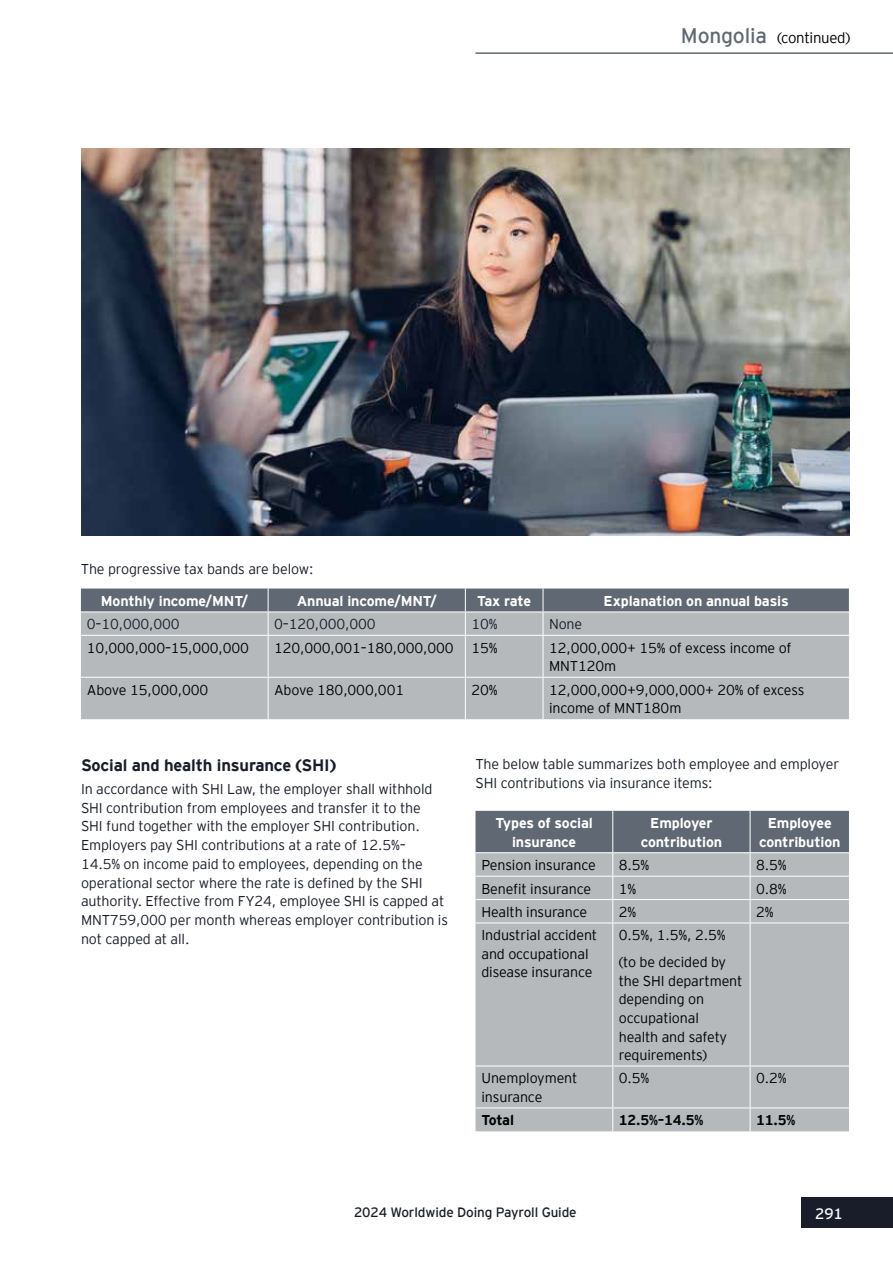
<style>
.page{position:relative;width:893px;height:1263px;background:#fff}
.page>*{position:absolute;margin:0;border:0;box-sizing:border-box;transform-origin:0 0}
.t1{font:700 16.5px "EY Interstate";letter-spacing:-.01em;color:#181d29}
.t2{font:300 15px "EY Interstate";letter-spacing:-.02em;color:#000}
.t3{font:15px "EY Interstate";color:#fff}
.t4{font:300 14.25px/18.8px "EY Interstate";letter-spacing:-.01em;color:#181d29}
.t5{font:300 14.25px/18.6px "EY Interstate";letter-spacing:-.01em;color:#000}
.t6{font:700 14.25px/18.6px "EY Interstate";letter-spacing:-.01em;color:#fff;text-align:center}
.t7{font:700 14.25px "EY Interstate";letter-spacing:-.01em;color:#000}
.t8{font:13.5px "EY Interstate";letter-spacing:-.01em;color:#181d29}
.s1{font-weight:400;font-size:21px;color:#606973}
</style>
<div class="page">
<div style="left:801px;top:1197px;width:92px;height:31px;background:#181d29"></div>
<hr style="left:475px;top:52px;width:418px;height:2px;background:#606973">
<div style="left:81px;top:636px;width:768px;height:83px;background:#b5b9bc"></div>
<svg style="left:81px;top:588px;width:769px;height:47px;background:#8e959b"></svg>
<hr style="left:268px;top:636px;width:1px;height:41px;background:#fff">
<hr style="left:465px;top:636px;width:1px;height:41px;background:#fff">
<hr style="left:543px;top:636px;width:1px;height:41px;background:#fff">
<hr style="left:81px;top:677px;width:187px;height:1px;background:#fff">
<hr style="left:268px;top:677px;width:197px;height:1px;background:#fff">
<hr style="left:268px;top:678px;width:1px;height:41px;background:#fff">
<hr style="left:465px;top:677px;width:78px;height:1px;background:#fff">
<hr style="left:465px;top:678px;width:1px;height:41px;background:#fff">
<hr style="left:543px;top:677px;width:307px;height:1px;background:#fff">
<hr style="left:543px;top:678px;width:1px;height:41px;background:#fff">
<img style="left:81px;top:149px;width:769px;height:387px">
<div style="left:475px;top:923px;width:374px;height:208px;background:#b5b9bc"></div>
<svg style="left:475px;top:811px;width:375px;height:111px;background:#999ea4"></svg>
<hr style="left:612px;top:923px;width:1px;height:143px;background:#fff">
<hr style="left:750px;top:923px;width:1px;height:143px;background:#fff">
<hr style="left:475px;top:1066px;width:138px;height:1px;background:#fff">
<hr style="left:613px;top:1066px;width:137px;height:1px;background:#fff">
<hr style="left:612px;top:1066px;width:1px;height:41px;background:#fff">
<hr style="left:750px;top:1066px;width:100px;height:1px;background:#fff">
<hr style="left:750px;top:1066px;width:1px;height:41px;background:#fff">
<hr style="left:475px;top:1107px;width:138px;height:1px;background:#fff">
<hr style="left:613px;top:1107px;width:137px;height:1px;background:#fff">
<svg style="left:612px;top:1108px;width:1px;height:23px"></svg>
<hr style="left:750px;top:1107px;width:100px;height:1px;background:#fff">
<svg style="left:750px;top:1108px;width:1px;height:23px"></svg>
<p class="t2" style="left:681px;top:27px;width:171px"><span class="s1">Mongolia</span> (continued)</p>
<p class="t4" style="left:81px;top:559px;width:234px">The progressive tax bands are below:</p>
<p class="t6" style="left:101px;top:591px;width:149px">Monthly income/MNT/</p>
<p class="t6" style="left:297px;top:591px;width:142px">Annual income/MNT/</p>
<p class="t6" style="left:477px;top:591px;width:55px">Tax rate</p>
<p class="t6" style="left:604px;top:591px;width:187px">Explanation on annual basis</p>
<p class="t4" style="left:87px;top:614px;width:94px">0–10,000,000</p>
<p class="t4" style="left:274px;top:614px;width:103px">0–120,000,000</p>
<p class="t4" style="left:471px;top:614px;width:28px">10%</p>
<p class="t4" style="left:549px;top:614px;width:35px">None</p>
<p class="t5" style="left:87px;top:637px;width:164px">10,000,000–15,000,000</p>
<p class="t5" style="left:274px;top:637px;width:225px">120,000,001–180,000,000 15%</p>
<p class="t5" style="left:549px;top:637px;width:244px">12,000,000+ 15% of excess income of<br>MNT120m</p>
<p class="t5" style="left:87px;top:679px;width:123px">Above 15,000,000</p>
<p class="t5" style="left:274px;top:679px;width:132px">Above 180,000,001</p>
<p class="t5" style="left:471px;top:679px;width:28px">20%</p>
<p class="t5" style="left:549px;top:679px;width:257px">12,000,000+9,000,000+ 20% of excess income of MNT180m</p>
<p class="t1" style="left:81px;top:753px;width:256px">Social and health insurance (SHI)</p>
<p class="t4" style="left:81px;top:779px;width:369px">In accordance with SHI Law, the employer shall withhold SHI contribution from employees and transfer it to the<br>SHI fund together with the employer SHI contribution.<br>Employers pay SHI contributions at a rate of 12.5%– 14.5% on income paid to employees, depending on the operational sector where the rate is defined by the SHI authority. Effective from FY24, employee SHI is capped at MNT759,000 per month whereas employer contribution is not capped at all.</p>
<p class="t4" style="left:475px;top:754px;width:365px">The below table summarizes both employee and employer<br>SHI contributions via insurance items:</p>
<p class="t6" style="left:495px;top:813px;width:99px">Types of social insurance</p>
<p class="t6" style="left:641px;top:813px;width:83px">Employer contribution</p>
<p class="t6" style="left:759px;top:813px;width:83px">Employee contribution</p>
<p class="t5" style="left:481px;top:855px;width:116px">Pension insurance</p>
<p class="t5" style="left:619px;top:855px;width:32px">8.5%</p>
<p class="t5" style="left:756px;top:855px;width:32px">8.5%</p>
<p class="t5" style="left:481px;top:878px;width:111px">Benefit insurance</p>
<p class="t5" style="left:619px;top:878px;width:19px">1%</p>
<p class="t5" style="left:756px;top:878px;width:32px">0.8%</p>
<p class="t5" style="left:481px;top:902px;width:107px">Health insurance</p>
<p class="t5" style="left:619px;top:902px;width:19px">2%</p>
<p class="t5" style="left:756px;top:902px;width:19px">2%</p>
<p class="t5" style="left:481px;top:925px;width:117px">Industrial accident and occupational disease insurance</p>
<p class="t5" style="left:619px;top:921px;width:109px;line-height:27px">0.5%, 1.5%, 2.5% (to be decided by</p>
<p class="t5" style="left:619px;top:971px;width:125px">the SHI department depending on occupational<br>health and safety requirements)</p>
<p class="t5" style="left:481px;top:1068px;width:97px">Unemployment insurance</p>
<p class="t5" style="left:619px;top:1068px;width:32px">0.5%</p>
<p class="t5" style="left:756px;top:1068px;width:32px">0.2%</p>
<p class="t7" style="left:481px;top:1110px;width:34px">Total</p>
<p class="t7" style="left:619px;top:1110px;width:86px">12.5%–14.5%</p>
<p class="t7" style="left:756px;top:1110px;width:41px">11.5%</p>
<p class="t8" style="left:354px;top:1202px;width:224px">2024 Worldwide Doing Payroll Guide</p>
<p class="t3" style="left:815px;top:1202px;width:29px">291</p>
</div>
